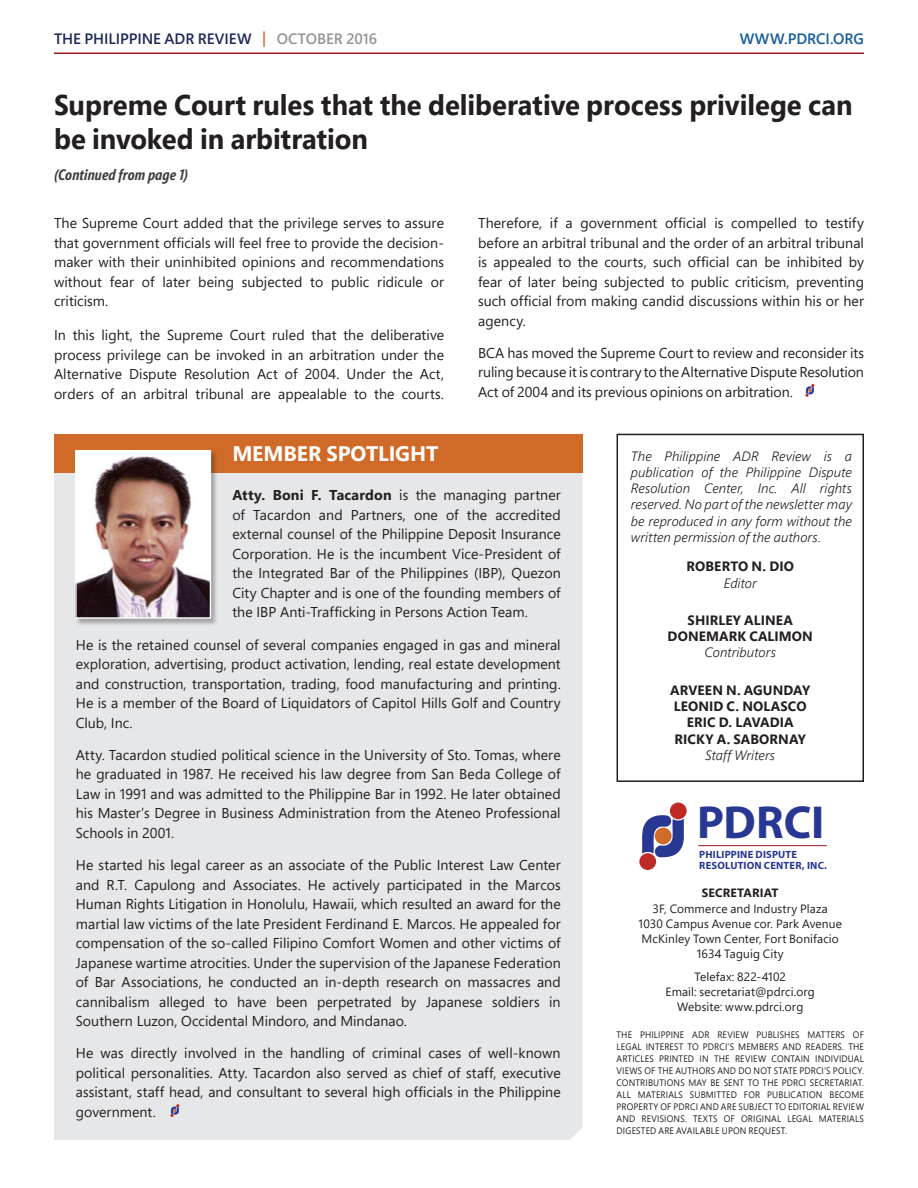
<style>
.page{position:relative;width:918px;height:1188px;background:#fff}
.page>*{position:absolute;margin:0;border:0;box-sizing:border-box;transform-origin:0 0}
.t1{font:700 46.5px "Myriad Pro";color:#283792}
.t2{font:700 28.5px/34.2px "Segoe Pro";color:#231f20;scale:.96 1}
.t3{font:700 21px "Segoe Pro";letter-spacing:-.005em;color:#fff}
.t4{font:600 15px "Segoe Pro";color:#1f295a}
.t5{font:italic 700 15px "Segoe Pro Cond";letter-spacing:.01em;color:#3e3e3f}
.t6{font:600 15px "Segoe Pro";color:#175d9e}
.t7{font:14.25px/19.5px "Segoe Pro";letter-spacing:.005em;color:#231f20;text-align:justify}
.t8{font:italic 300 13.5px/16.2px "Segoe Pro";letter-spacing:.005em;color:#231f20;text-align:justify}
.t9{font:700 13.5px/16.2px "Segoe Pro";letter-spacing:.005em;color:#231f20;text-align:center}
.t10{font:12px/15px "Segoe Pro";letter-spacing:.01em;color:#231f20;text-align:center}
.t11{font:700 12px "Segoe Pro";letter-spacing:.01em;color:#231f20}
.t12{font:700 10.5px/10.5px "Myriad Hebrew";letter-spacing:.015em;color:#283792}
.t13{font:9.3px/12px "Segoe Pro";letter-spacing:.02em;color:#231f20;text-align:justify;scale:.94 1}
.s1{color:#d06a28}
.s2{color:#939598}
.s3{font-weight:700}
</style>
<div class="page">
<hr style="left:54px;top:52px;width:810px;height:2px;background:#961a1d">
<div style="left:54px;top:472px;width:529px;height:668px;background:#e6e7e9"></div>
<svg style="left:170px;top:1104px;width:9px;height:13px"></svg>
<div style="left:54px;top:434px;width:529px;height:38px;background:#d06a28"></div>
<svg style="left:616px;top:433px;width:248px;height:349px"></svg>
<div style="left:75px;top:450px;width:143px;height:176px;background:#231f20;opacity:.35"></div>
<img style="left:77px;top:452px;width:132px;height:165px">
<div style="left:75px;top:450px;width:136px;height:169px;border:1px solid #fff"></div>
<svg style="left:805px;top:384px;width:9px;height:13px"></svg>
<hr style="left:698px;top:845px;width:129px;height:1px;background:#961a1d">
<div style="left:639px;top:853px;width:17px;height:17px;background:#be2a25;border-radius:50%"></div>
<div style="left:670px;top:803px;width:17px;height:16px;background:#be2a25;border-radius:50%"></div>
<svg style="left:641px;top:815px;width:45px;height:43px"></svg>
<p class="t4" style="left:54px;top:29px;width:325px">THE PHILIPPINE ADR REVIEW <span class="s1">|</span> <span class="s2">OCTOBER 2016</span></p>
<p class="t6" style="left:740px;top:29px;width:126px">WWW.PDRCI.ORG</p>
<h2 class="t2" style="left:54px;top:87px;width:833px">Supreme Court rules that the deliberative process privilege can be invoked in arbitration</h2>
<p class="t5" style="left:54px;top:165px;width:136px">(Continued from page 1)</p>
<p class="t7" style="left:54px;top:213px;width:392px">The Supreme Court added that the privilege serves to assure that government officials will feel free to provide the decision&shy;maker with their uninhibited opinions and recommendations without fear of later being subjected to public ridicule or criticism.</p>
<p class="t7" style="left:54px;top:325px;width:392px">In this light, the Supreme Court ruled that the deliberative process privilege can be invoked in an arbitration under the Alternative Dispute Resolution Act of 2004. Under the Act, orders of an arbitral tribunal are appealable to the courts.</p>
<p class="t7" style="left:478px;top:213px;width:387px">Therefore, if a government official is compelled to testify before an arbitral tribunal and the order of an arbitral tribunal is appealed to the courts, such official can be inhibited by fear of later being subjected to public criticism, preventing such official from making candid discussions within his or her agency.</p>
<p class="t7" style="left:478px;top:343px;width:387px">BCA has moved the Supreme Court to review and reconsider its ruling because it is contrary to the Alternative Dispute Resolution Act of 2004 and its previous opinions on arbitration.</p>
<h3 class="t3" style="left:232px;top:439px;width:207px">MEMBER SPOTLIGHT</h3>
<p class="t7" style="left:232px;top:485px;width:330px"><span class="s3">Atty. Boni F. Tacardon</span> is the managing partner of Tacardon and Partners, one of the accredited external counsel of the Philippine Deposit Insurance Corporation. He is the incumbent Vice-President of the Integrated Bar of the Philippines (IBP), Quezon City Chapter and is one of the founding members of the IBP Anti-Trafficking in Persons Action Team.</p>
<p class="t7" style="left:76px;top:635px;width:486px">He is the retained counsel of several companies engaged in gas and mineral exploration, advertising, product activation, lending, real estate development and construction, transportation, trading, food manufacturing and printing.<br>He is a member of the Board of Liquidators of Capitol Hills Golf and Country Club, Inc.</p>
<p class="t7" style="left:76px;top:745px;width:486px">Atty. Tacardon studied political science in the University of Sto. Tomas, where he graduated in 1987. He received his law degree from San Beda College of Law in 1991 and was admitted to the Philippine Bar in 1992. He later obtained his Master’s Degree in Business Administration from the Ateneo Professional Schools in 2001.</p>
<p class="t7" style="left:76px;top:855px;width:486px">He started his legal career as an associate of the Public Interest Law Center and R.T. Capulong and Associates. He actively participated in the Marcos Human Rights Litigation in Honolulu, Hawaii, which resulted an award for the martial law victims of the late President Ferdinand E. Marcos. He appealed for compensation of the so-called Filipino Comfort Women and other victims of Japanese wartime atrocities. Under the supervision of the Japanese Federation of Bar Associations, he conducted an in-depth research on massacres and cannibalism alleged to have been perpetrated by Japanese soldiers in Southern Luzon, Occidental Mindoro, and Mindanao.</p>
<p class="t7" style="left:76px;top:1043px;width:486px">He was directly involved in the handling of criminal cases of well-known political personalities. Atty. Tacardon also served as chief of staff, executive assistant, staff head, and consultant to several high officials in the Philippine government.</p>
<p class="t8" style="left:631px;top:448px;width:223px">The Philippine ADR Review is a publication of the Philippine Dispute Resolution Center, Inc. All rights reserved. No part of the newsletter may be reproduced in any form without the written permission of the authors.</p>
<p class="t9" style="left:686px;top:558px;width:109px">ROBERTO N. DIO</p>
<p class="t8" style="left:724px;top:574px;width:34px">Editor</p>
<p class="t9" style="left:668px;top:612px;width:147px">SHIRLEY ALINEA<br>DONEMARK CALIMON</p>
<p class="t8" style="left:705px;top:644px;width:73px">Contributors</p>
<p class="t9" style="left:670px;top:682px;width:141px">ARVEEN N. AGUNDAY<br>LEONID C. NOLASCO<br>ERIC D. LAVADIA<br>RICKY A. SABORNAY</p>
<p class="t8" style="left:705px;top:746px;width:72px">Staff Writers</p>
<h1 class="t1" style="left:697px;top:792px;width:129px">PDRCI</h1>
<p class="t12" style="left:699px;top:850px;width:129px">PHILIPPINE DISPUTE<br>RESOLUTION CENTER, INC.</p>
<p class="t11" style="left:702px;top:884px;width:78px">SECRETARIAT</p>
<p class="t10" style="left:639px;top:901px;width:205px">3F, Commerce and Industry Plaza<br>1030 Campus Avenue cor. Park Avenue<br>McKinley Town Center, Fort Bonifacio<br>1634 Taguig City</p>
<p class="t10" style="left:666px;top:969px;width:151px">Telefax: 822-4102<br>Email: secretariat@pdrci.org<br>Website: www.pdrci.org</p>
<p class="t13" style="left:617px;top:1028px;width:265px">THE PHILIPPINE ADR REVIEW PUBLISHES MATTERS OF LEGAL INTEREST TO PDRCI’S MEMBERS AND READERS. THE ARTICLES PRINTED IN THE REVIEW CONTAIN INDIVIDUAL VIEWS OF THE AUTHORS AND DO NOT STATE PDRCI’S POLICY.<br>CONTRIBUTIONS MAY BE SENT TO THE PDRCI SECRETARIAT.<br>ALL MATERIALS SUBMITTED FOR PUBLICATION BECOME PROPERTY OF PDRCI AND ARE SUBJECT TO EDITORIAL REVIEW AND REVISIONS. TEXTS OF ORIGINAL LEGAL MATERIALS DIGESTED ARE AVAILABLE UPON REQUEST.</p>
</div>
